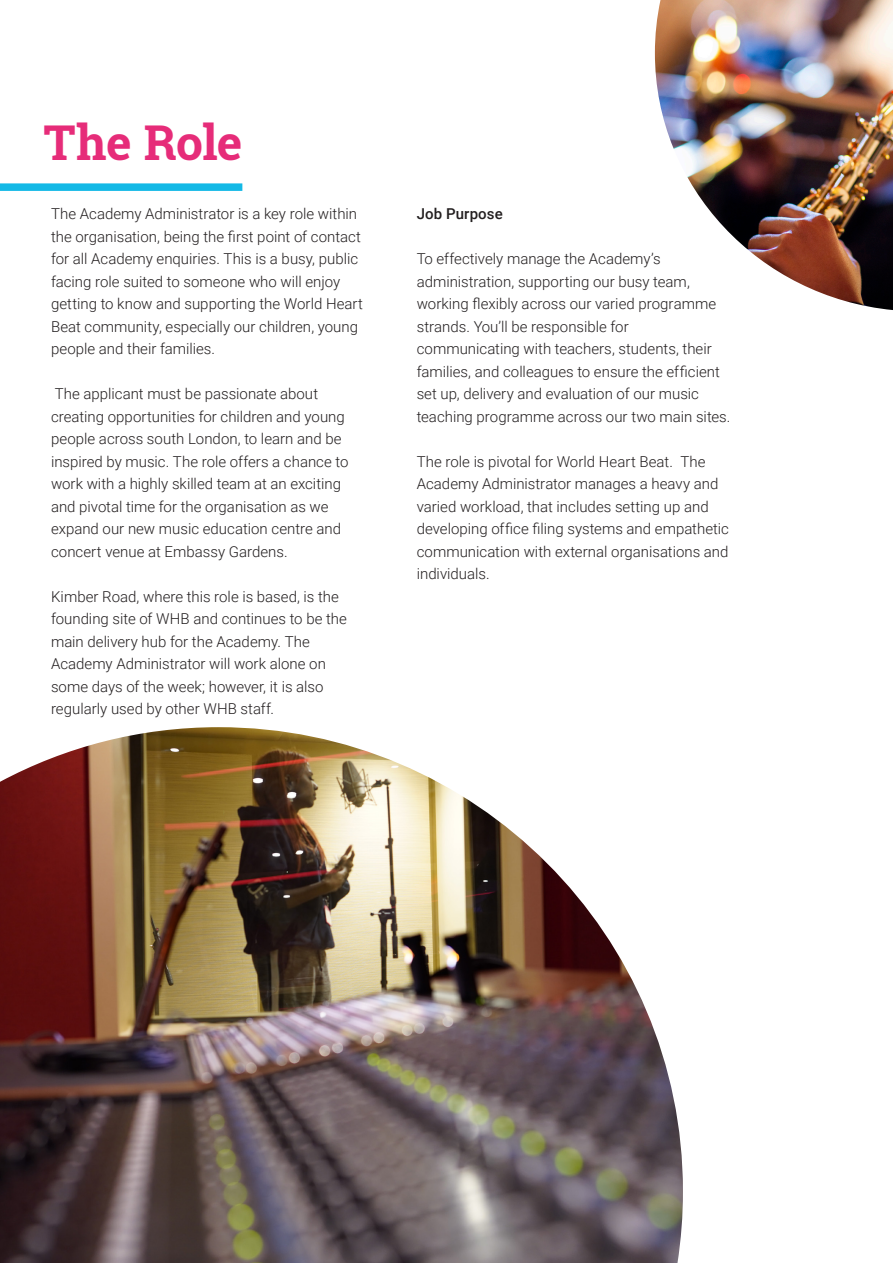
<style>
.page{position:relative;width:893px;height:1263px;background:#fff}
.page>*{position:absolute;margin:0;border:0;box-sizing:border-box;transform-origin:0 0}
.t1{font:700 48px "Roboto Slab";letter-spacing:-.015em;color:#e62c79}
.t2{font:300 15px/22.5px "Roboto";color:#231f20}
.t3{font:500 15px "Roboto";letter-spacing:.01em;color:#231f20}
</style>
<div class="page">
<div style="left:0;top:183px;width:242px;height:8px;background:#14b9e6"></div>
<img style="left:655px;top:0;width:238px;height:310px">
<img style="left:0;top:727px;width:683px;height:536px">
<h1 class="t1" style="left:43px;top:110px;width:201px">The Role</h1>
<p class="t2" style="left:51px;top:202px;width:313px">The Academy Administrator is a key role within the organisation, being the first point of contact for all Academy enquiries. This is a busy, public facing role suited to someone who will enjoy getting to know and supporting the World Heart Beat community, especially our children, young people and their families.</p>
<p class="t2" style="left:51px;top:382px;width:299px">The applicant must be passionate about creating opportunities for children and young people across south London, to learn and be inspired by music. The role offers a chance to work with a highly skilled team at an exciting and pivotal time for the organisation as we expand our new music education centre and concert venue at Embassy Gardens.</p>
<p class="t2" style="left:51px;top:584px;width:297px">Kimber Road, where this role is based, is the founding site of WHB and continues to be the main delivery hub for the Academy. The Academy Administrator will work alone on some days of the week; however, it is also regularly used by other WHB staff.</p>
<p class="t3" style="left:417px;top:203px;width:88px">Job Purpose</p>
<p class="t2" style="left:417px;top:247px;width:315px">To effectively manage the Academy’s administration, supporting our busy team, working flexibly across our varied programme strands. You’ll be responsible for communicating with teachers, students, their families, and colleagues to ensure the efficient set up, delivery and evaluation of our music teaching programme across our two main sites.</p>
<p class="t2" style="left:417px;top:449px;width:314px">The role is pivotal for World Heart Beat. The Academy Administrator manages a heavy and varied workload, that includes setting up and developing office filing systems and empathetic communication with external organisations and individuals.</p>
</div>
